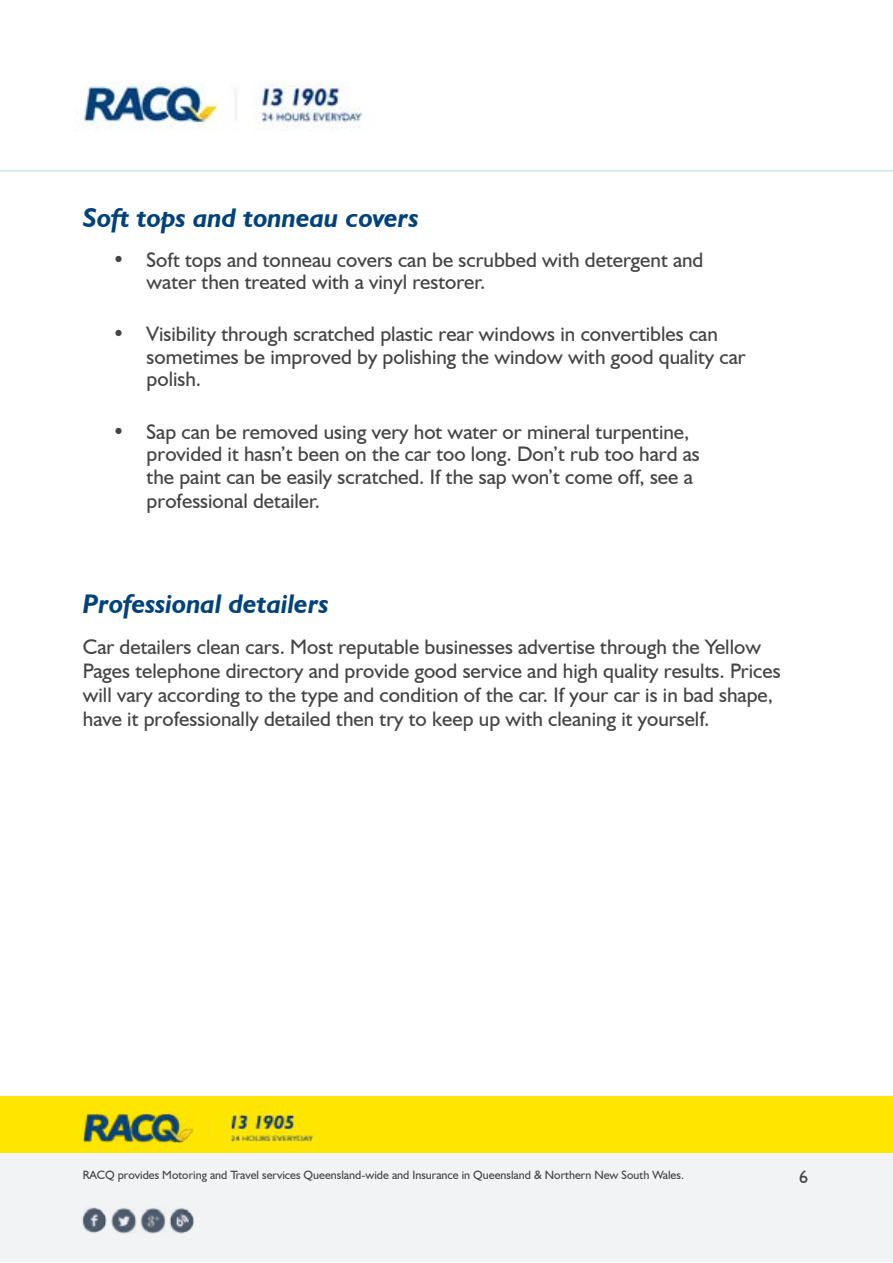
<style>
.page{position:relative;width:893px;height:1263px;background:#fff}
.page>*{position:absolute;margin:0;border:0;box-sizing:border-box;transform-origin:0 0}
.t1{font:italic 700 27px "Humanist 521 BT";color:#00427c}
.t2{font:21px/22.5px "Humanist 521 BT";color:#444}
.t3{font:18px "Humanist 521 BT";color:#444}
.t4{font:12px "Humanist 521 BT";color:#444}
</style>
<div class="page">
<div style="left:0;top:1096px;width:893px;height:81px;background:#ffe600"></div>
<div style="left:0;top:1154px;width:893px;height:108px;background:#f1f3f4"></div>
<img style="left:235px;top:82px;width:127px;height:49px">
<hr style="left:0;top:170px;width:893px;height:2px;background:#d5e1ea">
<img style="left:72px;top:1108px;width:255px;height:46px">
<svg style="left:82px;top:1207px;width:25px;height:26px"></svg>
<svg style="left:112px;top:1208px;width:24px;height:25px"></svg>
<svg style="left:141px;top:1208px;width:25px;height:26px"></svg>
<svg style="left:169px;top:1208px;width:25px;height:25px"></svg>
<img style="left:84px;top:82px;width:135px;height:47px">
<svg style="left:78px;top:1108px;width:129px;height:45px"></svg>
<p class="t1" style="left:83px;top:201px;width:337px">Soft tops and tonneau covers</p>
<p class="t2" style="left:147px;top:248px;width:558px;text-indent:-34px">• Soft tops and tonneau covers can be scrubbed with detergent and water then treated with a vinyl restorer.</p>
<p class="t2" style="left:147px;top:322px;width:601px;text-indent:-34px">• Visibility through scratched plastic rear windows in convertibles can sometimes be improved by polishing the window with good quality car polish.</p>
<p class="t2" style="left:147px;top:419px;width:555px;line-height:23px;text-indent:-34px">• Sap can be removed using very hot water or mineral turpentine, provided it hasn’t been on the car too long. Don’t rub too hard as the paint can be easily scratched. If the sap won’t come off, see a professional detailer.</p>
<p class="t1" style="left:83px;top:587px;width:247px">Professional detailers</p>
<p class="t2" style="left:83px;top:635px;width:699px;line-height:24px">Car detailers clean cars. Most reputable businesses advertise through the Yellow Pages telephone directory and provide good service and high quality results. Prices will vary according to the type and condition of the car. If your car is in bad shape, have it professionally detailed then try to keep up with cleaning it yourself.</p>
<p class="t4" style="left:83px;top:1167px;width:603px">RACQ provides Motoring and Travel services Queensland-wide and Insurance in Queensland &amp; Northern New South Wales.</p>
<p class="t3" style="left:799px;top:1166px;width:11px">6</p>
</div>
